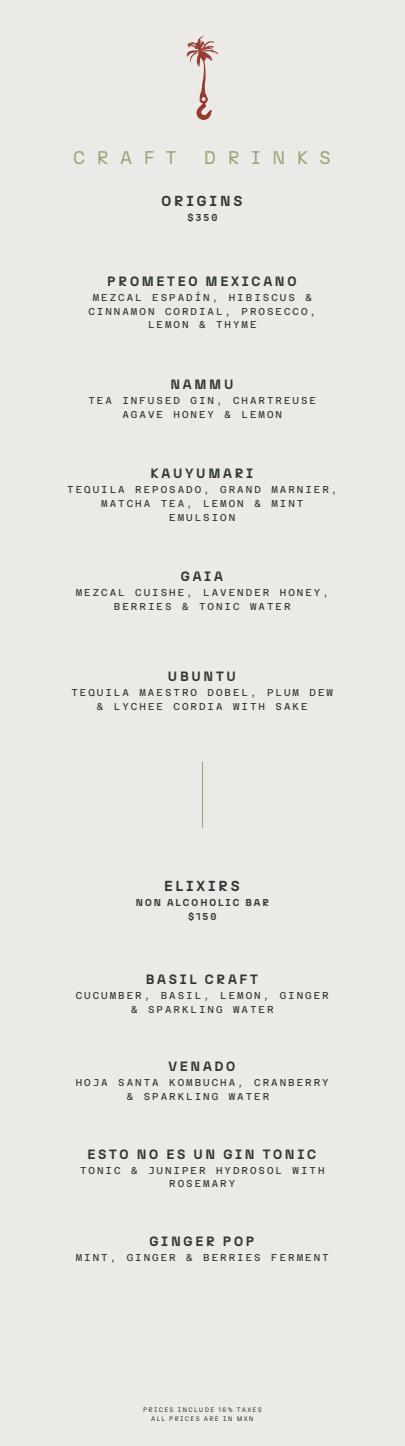
<style>
.page{position:relative;width:405px;height:1446px;background:#fff}
.page>*{position:absolute;margin:0;border:0;box-sizing:border-box;transform-origin:0 0}
.t1{font:18.4px "N27";letter-spacing:.62em;color:#a2a078}
.t2{font:700 14.5px "N27";letter-spacing:.2em;color:#313834}
.t3{font:700 13.5px "N27";letter-spacing:.2em;color:#313834}
.t4{font:10px/13.9px "Azeret Mono";letter-spacing:.2em;color:#313834;text-align:center}
.t5{font:700 10px/13.9px "N27";letter-spacing:.2em;color:#313834;text-align:center}
.t6{font:6.5px/9px "N27";letter-spacing:.2em;color:#313834;text-align:center}
</style>
<div class="page">
<div style="left:0;top:0;width:405px;height:1445px;background:#eceae6"></div>
<img style="left:187px;top:36px;width:31px;height:83px">
<hr style="left:202px;top:761px;width:1px;height:67px;background:#a2a078">
<h1 class="t1" style="left:73px;top:147px;width:105px">CRAFT</h1>
<h1 class="t1" style="left:204px;top:147px;width:128px">DRINKS</h1>
<h2 class="t2" style="left:161px;top:191px;width:82px">ORIGINS</h2>
<p class="t5" style="left:187px;top:210px;width:32px">$350</p>
<h3 class="t3" style="left:107px;top:272px;width:191px">PROMETEO MEXICANO</h3>
<p class="t4" style="left:88px;top:290px;width:229px">MEZCAL ESPADÍN, HIBISCUS &amp;<br>CINNAMON CORDIAL, PROSECCO,<br>LEMON &amp; THYME</p>
<h3 class="t3" style="left:170px;top:375px;width:65px">NAMMU</h3>
<p class="t4" style="left:88px;top:393px;width:229px">TEA INFUSED GIN, CHARTREUSE<br>AGAVE HONEY &amp; LEMON</p>
<h3 class="t3" style="left:151px;top:465px;width:104px">KAUYUMARI</h3>
<p class="t4" style="left:67px;top:482px;width:272px">TEQUILA REPOSADO, GRAND MARNIER,<br>MATCHA TEA, LEMON &amp; MINT<br>EMULSION</p>
<h3 class="t3" style="left:181px;top:568px;width:43px">GAIA</h3>
<p class="t4" style="left:76px;top:585px;width:255px">MEZCAL CUISHE, LAVENDER HONEY,<br>BERRIES &amp; TONIC WATER</p>
<h3 class="t3" style="left:168px;top:668px;width:69px">UBUNTU</h3>
<p class="t4" style="left:71px;top:685px;width:263px">TEQUILA MAESTRO DOBEL, PLUM DEW &amp; LYCHEE CORDIA WITH SAKE</p>
<h2 class="t2" style="left:164px;top:876px;width:77px">ELIXIRS</h2>
<p class="t5" style="left:136px;top:895px;width:135px">NON ALCOHOLIC BAR $150</p>
<h3 class="t3" style="left:146px;top:971px;width:114px">BASIL CRAFT</h3>
<p class="t4" style="left:76px;top:988px;width:254px">CUCUMBER, BASIL, LEMON, GINGER &amp; SPARKLING WATER</p>
<h3 class="t3" style="left:168px;top:1058px;width:68px">VENADO</h3>
<p class="t4" style="left:127px;top:1075px;width:203px;text-align:left;text-indent:-51px">HOJA SANTA KOMBUCHA, CRANBERRY &amp; SPARKLING WATER</p>
<h3 class="t3" style="left:88px;top:1145px;width:230px">ESTO NO ES UN GIN TONIC</h3>
<p class="t4" style="left:80px;top:1162px;width:246px">TONIC &amp; JUNIPER HYDROSOL WITH<br>ROSEMARY</p>
<h3 class="t3" style="left:150px;top:1232px;width:106px">GINGER POP</h3>
<p class="t4" style="left:76px;top:1249px;width:254px">MINT, GINGER &amp; BERRIES FERMENT</p>
<p class="t6" style="left:143px;top:1405px;width:120px">PRICES INCLUDE 16% TAXES<br>ALL PRICES ARE IN MXN</p>
</div>
